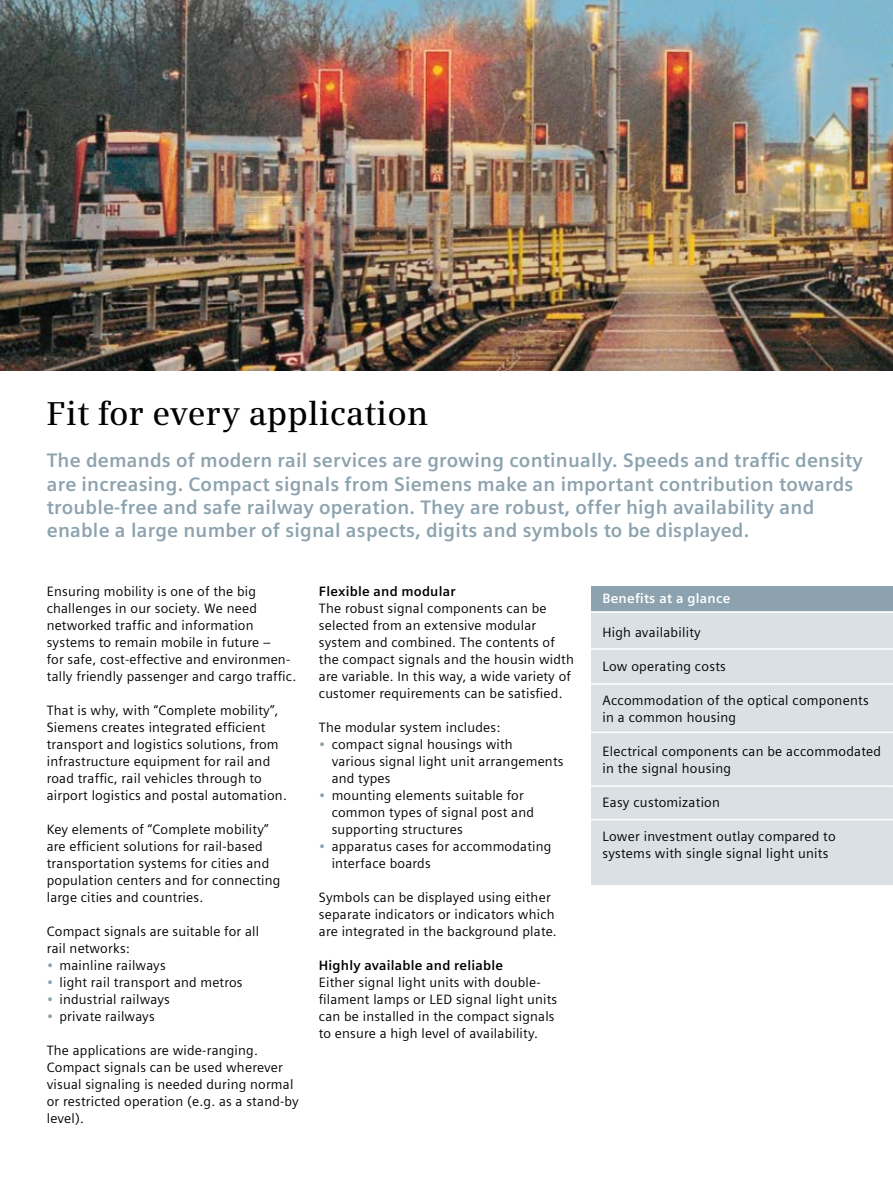
<style>
.page{position:relative;width:893px;height:1191px;background:#fff}
.page>*{position:absolute;margin:0;border:0;box-sizing:border-box;transform-origin:0 0}
.t1{font:600 33px "Siemens Serif";letter-spacing:.005em;color:#000}
.t2{font:700 19.5px/23.4px "Siemens Sans";letter-spacing:.01em;color:#8ca3af}
.t3{font:13.5px/17px "Siemens Sans";letter-spacing:.015em;color:#000}
.t4{font:700 13.5px "Siemens Sans";letter-spacing:.015em;color:#000}
.t5{font:700 13.5px "Siemens Sans";letter-spacing:.02em;color:#fff}
.s1{color:#8ca3af}
</style>
<div class="page">
<img style="left:0;top:0;width:893px;height:370px">
<div style="left:591px;top:586px;width:302px;height:25px;background:#8ca3af"></div>
<div style="left:591px;top:611px;width:302px;height:273px;background:#dae0e3"></div>
<hr style="left:591px;top:648px;width:302px;height:1px;background:#fff">
<hr style="left:591px;top:683px;width:302px;height:2px;background:#fff">
<hr style="left:591px;top:731px;width:302px;height:2px;background:#fff">
<hr style="left:591px;top:785px;width:302px;height:2px;background:#fff">
<hr style="left:591px;top:819px;width:302px;height:1px;background:#fff">
<hr style="left:591px;top:611px;width:302px;height:2px;background:#fff">
<h1 class="t1" style="left:47px;top:394px;width:383px">Fit for every application</h1>
<p class="t2" style="left:47px;top:449px;width:818px">The demands of modern rail services are growing continually. Speeds and traffic density are increasing. Compact signals from Siemens make an important contribution towards trouble-free and safe railway operation. They are robust, offer high availability and enable a large number of signal aspects, digits and symbols to be displayed.</p>
<p class="t3" style="left:47px;top:582px;width:251px">Ensuring mobility is one of the big challenges in our society. We need networked traffic and information systems to remain mobile in future –<br>for safe, cost-effective and environmen&shy;tally friendly passenger and cargo traffic.</p>
<p class="t3" style="left:47px;top:701px;width:242px">That is why, with “Complete mobility”, Siemens creates integrated efficient transport and logistics solutions, from infrastructure equipment for rail and road traffic, rail vehicles through to airport logistics and postal automation.</p>
<p class="t3" style="left:47px;top:820px;width:235px">Key elements of “Complete mobility” are efficient solutions for rail-based transportation systems for cities and population centers and for connecting large cities and countries.</p>
<p class="t3" style="left:47px;top:922px;width:214px">Compact signals are suitable for all rail networks:</p>
<p class="t3" style="left:47px;top:956px;width:120px"><span class="s1">•</span> mainline railways</p>
<p class="t3" style="left:47px;top:973px;width:197px"><span class="s1">•</span> light rail transport and metros</p>
<p class="t3" style="left:47px;top:990px;width:125px"><span class="s1">•</span> industrial railways</p>
<p class="t3" style="left:47px;top:1007px;width:109px"><span class="s1">•</span> private railways</p>
<p class="t3" style="left:47px;top:1041px;width:253px">The applications are wide-ranging.<br>Compact signals can be used wherever visual signaling is needed during normal or restricted operation (e.g. as a stand-by level).</p>
<p class="t4" style="left:319px;top:583px;width:138px">Flexible and modular</p>
<p class="t3" style="left:319px;top:599px;width:256px">The robust signal components can be selected from an extensive modular system and combined. The contents of the compact signals and the housin width are variable. In this way, a wide variety of customer requirements can be satisfied.</p>
<p class="t3" style="left:319px;top:718px;width:183px">The modular system includes:</p>
<p class="t3" style="left:332px;top:735px;width:233px;text-indent:-13px"><span class="s1">•</span> compact signal housings with<br>various signal light unit arrangements and types</p>
<p class="t3" style="left:332px;top:786px;width:204px;text-indent:-13px"><span class="s1">•</span> mounting elements suitable for common types of signal post and supporting structures</p>
<p class="t3" style="left:332px;top:837px;width:221px;text-indent:-13px"><span class="s1">•</span> apparatus cases for accommodating interface boards</p>
<p class="t3" style="left:319px;top:888px;width:239px">Symbols can be displayed using either separate indicators or indicators which are integrated in the background plate.</p>
<p class="t4" style="left:319px;top:957px;width:186px">Highly available and reliable</p>
<p class="t3" style="left:319px;top:974px;width:240px">Either signal light units with double&shy;filament lamps or LED signal light units can be installed in the compact signals to ensure a high level of availability.</p>
<p class="t5" style="left:602px;top:590px;width:130px">Benefits at a glance</p>
<p class="t3" style="left:602px;top:623px;width:100px">High availability</p>
<p class="t3" style="left:602px;top:657px;width:125px">Low operating costs</p>
<p class="t3" style="left:602px;top:692px;width:268px">Accommodation of the optical components in a common housing</p>
<p class="t3" style="left:602px;top:743px;width:280px">Electrical components can be accommodated in the signal housing</p>
<p class="t3" style="left:602px;top:794px;width:119px">Easy customization</p>
<p class="t3" style="left:602px;top:828px;width:235px">Lower investment outlay compared to systems with single signal light units</p>
</div>
